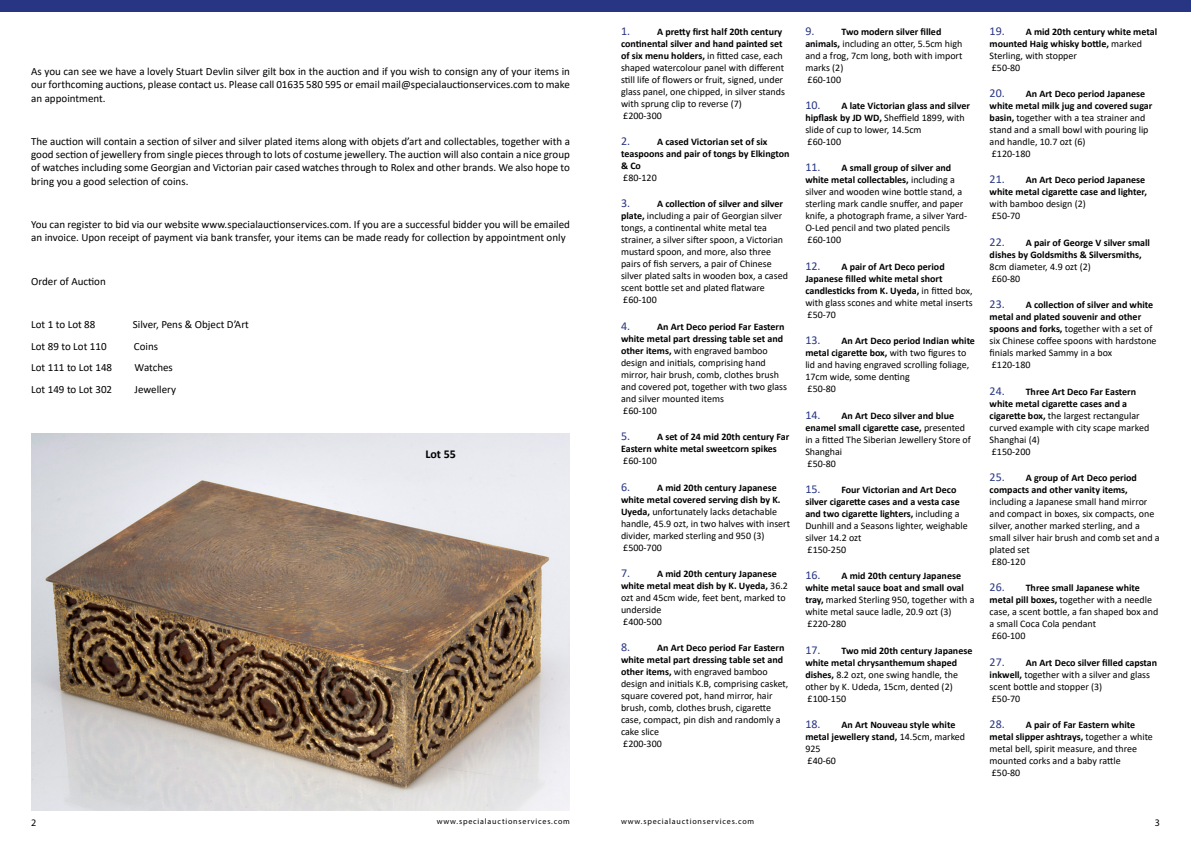
<style>
.page{position:relative;width:1191px;height:842px;background:#fff}
.page>*{position:absolute;margin:0;border:0;box-sizing:border-box;transform-origin:0 0}
.t1{font:700 12px "Calibri";color:#000}
.t2{font:11px/13.2px "Calibri";color:#000;text-align:justify}
.t3{font:10px/12px "Calibri";color:#000}
.t4{font:700 10px/12px "Calibri";color:#000}
.t5{font:10px "Myriad Pro";color:#000}
.t6{font:8px "Myriad Pro";letter-spacing:.1em;color:#000}
.s1{font-size:12px;color:#283583}
.s2{font-weight:700}
.s3{font-weight:400;font-size:12px;color:#283583}
.s4{font-weight:400}
</style>
<div class="page">
<div style="left:0;top:0;width:1191px;height:11px;background:#283583"></div>
<img style="left:31px;top:434px;width:539px;height:377px">
<p class="t2" style="left:31px;top:65px;width:540px">As you can see we have a lovely Stuart Devlin silver gilt box in the auction and if you wish to consign any of your items in our forthcoming auctions, please contact us. Please call 01635 580 595 or email mail@specialauctionservices.com to make an appointment.</p>
<p class="t2" style="left:31px;top:134px;width:540px">The auction will contain a section of silver and silver plated items along with objets d’art and collectables, together with a good section of jewellery from single pieces through to lots of costume jewellery. The auction will also contain a nice group of watches including some Georgian and Victorian pair cased watches through to Rolex and other brands. We also hope to bring you a good selection of coins.</p>
<p class="t2" style="left:31px;top:218px;width:540px">You can register to bid via our website www.specialauctionservices.com. If you are a successful bidder you will be emailed an invoice. Upon receipt of payment via bank transfer, your items can be made ready for collection by appointment only</p>
<p class="t2" style="left:31px;top:274px;width:76px">Order of Auction</p>
<p class="t2" style="left:31px;top:318px;width:66px">Lot 1 to Lot 88</p>
<p class="t2" style="left:133px;top:318px;width:118px">Silver, Pens &amp; Object D’Art</p>
<p class="t2" style="left:31px;top:339px;width:77px">Lot 89 to Lot 110</p>
<p class="t2" style="left:134px;top:339px;width:26px">Coins</p>
<p class="t2" style="left:31px;top:361px;width:82px">Lot 111 to Lot 148</p>
<p class="t2" style="left:135px;top:361px;width:40px">Watches</p>
<p class="t2" style="left:31px;top:383px;width:82px">Lot 149 to Lot 302</p>
<p class="t2" style="left:135px;top:383px;width:43px">Jewellery</p>
<p class="t1" style="left:425px;top:446px;width:32px">Lot 55</p>
<p class="t3" style="left:621px;top:25px;width:165px"><span class="s1">1.</span> <span class="s2">A pretty first half 20th century continental silver and hand painted set of six menu holders,</span> in fitted case, each shaped watercolour panel with different still life of flowers or fruit, signed, under glass panel, one chipped, in silver stands with sprung clip to reverse (7)<br>£200-300</p>
<p class="t4" style="left:621px;top:135px;width:170px"><span class="s3">2.</span> A cased Victorian set of six teaspoons and pair of tongs by Elkington &amp; Co</p>
<p class="t3" style="left:623px;top:171px;width:35px">£80-120</p>
<p class="t3" style="left:621px;top:198px;width:168px"><span class="s1">3.</span> <span class="s2">A collection of silver and silver plate,</span> including a pair of Georgian silver tongs, a continental white metal tea strainer, a silver sifter spoon, a Victorian mustard spoon, and more, also three pairs of fish servers, a pair of Chinese silver plated salts in wooden box, a cased scent bottle set and plated flatware £60-100</p>
<p class="t3" style="left:621px;top:320px;width:168px"><span class="s1">4.</span> <span class="s2">An Art Deco period Far Eastern white metal part dressing table set and other items,</span> with engraved bamboo design and initials, comprising hand mirror, hair brush, comb, clothes brush and covered pot, together with two glass and silver mounted items<br>£60-100</p>
<p class="t4" style="left:621px;top:431px;width:170px"><span class="s3">5.</span> A set of 24 mid 20th century Far<br>Eastern white metal sweetcorn spikes</p>
<p class="t3" style="left:623px;top:455px;width:35px">£60-100</p>
<p class="t3" style="left:621px;top:481px;width:170px"><span class="s1">6.</span> <span class="s2">A mid 20th century Japanese white metal covered serving dish by K.<br>Uyeda,</span> unfortunately lacks detachable handle, 45.9 ozt, in two halves with insert divider, marked sterling and 950 (3) £500-700</p>
<p class="t3" style="left:621px;top:567px;width:168px"><span class="s1">7.</span> <span class="s2">A mid 20th century Japanese white metal meat dish by K. Uyeda,</span> 36.2 ozt and 45cm wide, feet bent, marked to underside<br>£400-500</p>
<p class="t3" style="left:621px;top:642px;width:169px"><span class="s1">8.</span> <span class="s2">An Art Deco period Far Eastern white metal part dressing table set and other items,</span> with engraved bamboo design and initials K.B, comprising casket, square covered pot, hand mirror, hair brush, comb, clothes brush, cigarette case, compact, pin dish and randomly a cake slice<br>£200-300</p>
<p class="t3" style="left:805px;top:25px;width:159px"><span class="s1">9.</span> <span class="s2">Two modern silver filled animals,</span> including an otter, 5.5cm high and a frog, 7cm long, both with import marks (2)<br>£60-100</p>
<p class="t3" style="left:805px;top:99px;width:166px"><span class="s1">10.</span> <span class="s2">A late Victorian glass and silver hipflask by JD WD,</span> Sheffield 1899, with slide of cup to lower, 14.5cm<br>£60-100</p>
<p class="t3" style="left:805px;top:162px;width:163px"><span class="s1">11.</span> <span class="s2">A small group of silver and white metal collectables,</span> including a silver and wooden wine bottle stand, a sterling mark candle snuffer, and paper knife, a photograph frame, a silver Yard-O-Led pencil and two plated pencils £60-100</p>
<p class="t4" style="left:805px;top:260px;width:169px"><span class="s3">12.</span> A pair of Art Deco period<br>Japanese filled white metal short candlesticks from K. Uyeda, <span class="s4">in fitted box, with glass scones and white metal inserts £50-70</span></p>
<p class="t3" style="left:805px;top:335px;width:171px"><span class="s1">13.</span> <span class="s2">An Art Deco period Indian white metal cigarette box,</span> with two figures to lid and having engraved scrolling foliage,<br>17cm wide, some denting<br>£50-80</p>
<p class="t3" style="left:805px;top:409px;width:167px"><span class="s1">14.</span> <span class="s2">An Art Deco silver and blue enamel small cigarette case,</span> presented in a fitted The Siberian Jewellery Store of<br>Shanghai<br>£50-80</p>
<p class="t4" style="left:805px;top:483px;width:164px"><span class="s3">15.</span> Four Victorian and Art Deco silver cigarette cases and a vesta case and two cigarette lighters, <span class="s4">including a<br>Dunhill and a Seasons lighter, weighable silver 14.2 ozt<br>£150-250</span></p>
<p class="t3" style="left:805px;top:570px;width:171px"><span class="s1">16.</span> <span class="s2">A mid 20th century Japanese white metal sauce boat and small oval tray,</span> marked Sterling 950, together with a white metal sauce ladle, 20.9 ozt (3) £220-280</p>
<p class="t3" style="left:805px;top:644px;width:169px"><span class="s1">17.</span> <span class="s2">Two mid 20th century Japanese white metal chrysanthemum shaped dishes,</span> 8.2 ozt, one swing handle, the other by K. Udeda, 15cm, dented (2) £100-150</p>
<p class="t4" style="left:805px;top:719px;width:161px"><span class="s3">18.</span> An Art Nouveau style white metal jewellery stand, <span class="s4">14.5cm, marked<br>925<br>£40-60</span></p>
<p class="t4" style="left:989px;top:25px;width:169px"><span class="s3">19.</span> A mid 20th century white metal mounted Haig whisky bottle, <span class="s4">marked<br>Sterling, with stopper<br>£50-80</span></p>
<p class="t3" style="left:989px;top:87px;width:164px"><span class="s1">20.</span> <span class="s2">An Art Deco period Japanese white metal milk jug and covered sugar basin,</span> together with a tea strainer and stand and a small bowl with pouring lip and handle, 10.7 ozt (6)<br>£120-180</p>
<p class="t4" style="left:989px;top:174px;width:159px"><span class="s3">21.</span> An Art Deco period Japanese white metal cigarette case and lighter,</p>
<p class="t3" style="left:989px;top:198px;width:98px">with bamboo design (2) £50-70</p>
<p class="t4" style="left:989px;top:236px;width:162px"><span class="s3">22.</span> A pair of George V silver small dishes by Goldsmiths &amp; Silversmiths,</p>
<p class="t3" style="left:989px;top:260px;width:103px">8cm diameter, 4.9 ozt (2) £60-80</p>
<p class="t3" style="left:989px;top:299px;width:168px"><span class="s1">23.</span> <span class="s2">A collection of silver and white metal and plated souvenir and other spoons and forks,</span> together with a set of six Chinese coffee spoons with hardstone finials marked Sammy in a box<br>£120-180</p>
<p class="t3" style="left:989px;top:385px;width:161px"><span class="s1">24.</span> <span class="s2">Three Art Deco Far Eastern white metal cigarette cases and a cigarette box,</span> the largest rectangular curved example with city scape marked<br>Shanghai (4)<br>£150-200</p>
<p class="t4" style="left:989px;top:471px;width:149px"><span class="s3">25.</span> A group of Art Deco period compacts and other vanity items,</p>
<p class="t3" style="left:989px;top:495px;width:171px">including a Japanese small hand mirror and compact in boxes, six compacts, one silver, another marked sterling, and a small silver hair brush and comb set and a plated set<br>£80-120</p>
<p class="t3" style="left:989px;top:582px;width:170px"><span class="s1">26.</span> <span class="s2">Three small Japanese white metal pill boxes,</span> together with a needle case, a scent bottle, a fan shaped box and a small Coca Cola pendant<br>£60-100</p>
<p class="t3" style="left:989px;top:656px;width:169px"><span class="s1">27.</span> <span class="s2">An Art Deco silver filled capstan inkwell,</span> together with a silver and glass scent bottle and stopper (3)<br>£50-70</p>
<p class="t3" style="left:989px;top:719px;width:165px"><span class="s1">28.</span> <span class="s2">A pair of Far Eastern white metal slipper ashtrays,</span> together a white metal bell, spirit measure, and three mounted corks and a baby rattle<br>£50-80</p>
<p class="t5" style="left:31px;top:816px;width:7px">2</p>
<p class="t6" style="left:437px;top:816px;width:135px">www.specialauctionservices.com</p>
<p class="t6" style="left:621px;top:816px;width:135px">www.specialauctionservices.com</p>
<p class="t5" style="left:1154px;top:816px;width:7px">3</p>
</div>
